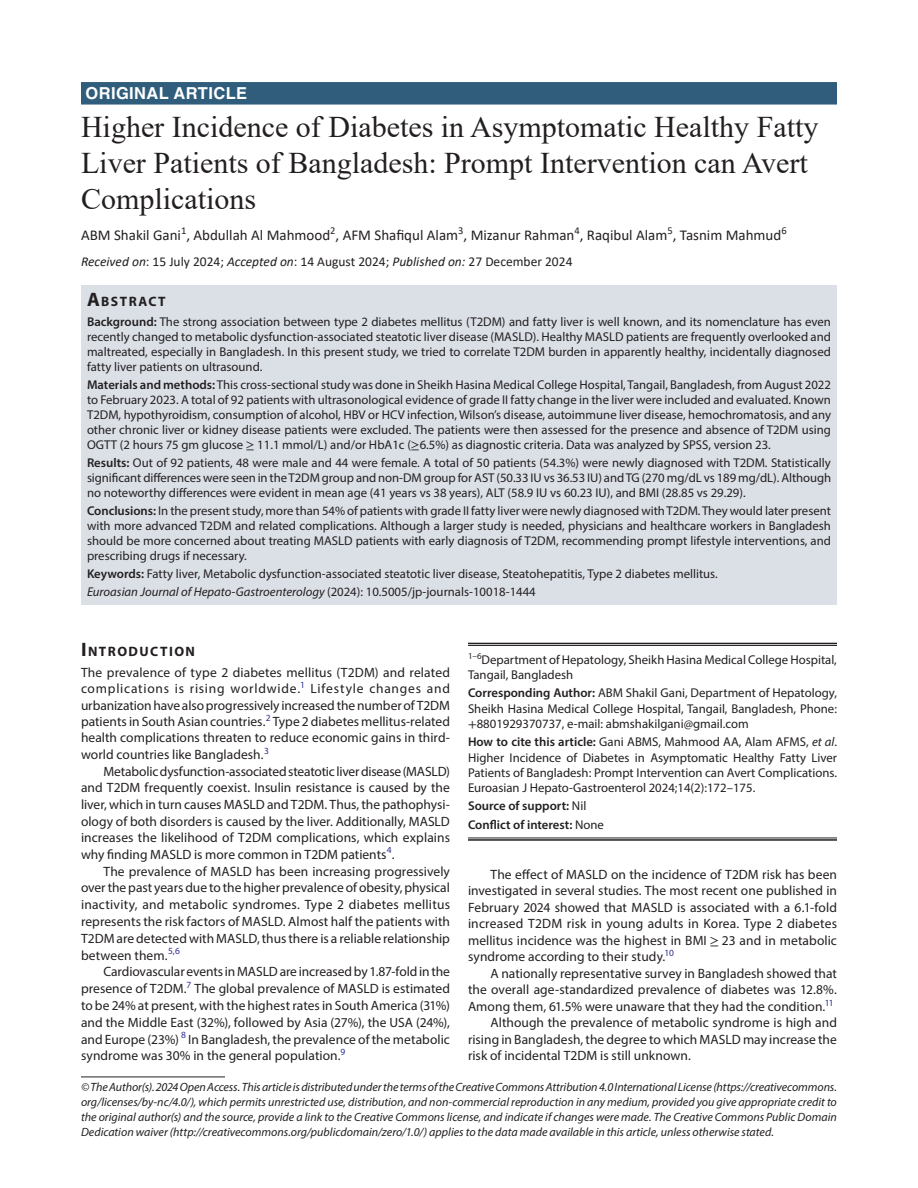
<style>
.page{position:relative;width:918px;height:1188px;background:#fff}
.page>*{position:absolute;margin:0;border:0;box-sizing:border-box;transform-origin:0 0}
.t1{font:30px/36px "Times New Roman";color:#231f20}
.ArticleType{font:700 16.5px "Helvetica LT Std";letter-spacing:.025em;color:#fff}
.AuthorName{font:15px "Calibri";color:#231f20}
.Head-1-first{font:700 13.65px "Myriad Pro";letter-spacing:.105em;color:#231f20}
.AbstractTitle{font:700 13.65px "Myriad Pro";letter-spacing:.105em;color:#231f20}
.Para-Indent{font:13.5px/16.8px "Myriad Pro";color:#231f20;text-align:justify}
.Para-NoIndent{font:13.5px/16.4px "Myriad Pro";color:#231f20;text-align:justify}
.PAS_History{font:13.5px "Calibri";color:#231f20}
.Abstract-Para-first{font:12.75px/15px "Myriad Pro";color:#231f20;text-align:justify}
.How_to_Cite{font:12.75px/15.3px "Myriad Pro";color:#231f20;text-align:justify}
.Corresponding_Author{font:12.75px/15.3px "Myriad Pro";color:#231f20;text-align:justify}
.Keywords{font:12.75px "Myriad Pro";color:#231f20}
.Affiliation-first{font:12.75px/15.3px "Myriad Pro";color:#231f20}
.JT_DOI{font:italic 12.75px "Myriad Pro";color:#231f20}
.COI{font:600 12.75px "Myriad Pro";color:#231f20}
.Source{font:600 12.75px "Myriad Pro";color:#231f20}
.FootNote{font:italic 12px/15px "Myriad Pro";color:#231f20;text-align:justify}
.s1{font-style:italic}
.s2{font-size:19.5px}
.s3{font-weight:600}
.s4{font-family:"STIX General"}
.s5{font-style:normal}
.s6{font-weight:400}
</style>
<div class="page">
<div style="left:81px;top:82px;width:756px;height:23px;background:#305d7c"></div>
<div style="left:81px;top:286px;width:756px;height:25px;background:#dbe0e7"></div>
<div style="left:81px;top:310px;width:756px;height:70px;background:#dbe0e7"></div>
<div style="left:81px;top:373px;width:756px;height:86px;background:#dbe0e7"></div>
<div style="left:81px;top:451px;width:756px;height:55px;background:#dbe0e7"></div>
<div style="left:81px;top:499px;width:756px;height:70px;background:#dbe0e7"></div>
<div style="left:81px;top:562px;width:756px;height:25px;background:#dbe0e7"></div>
<div style="left:81px;top:580px;width:756px;height:25px;background:#dbe0e7"></div>
<hr style="left:81px;top:1077px;width:144px;height:1px;background:#231f20">
<hr style="left:468px;top:643px;width:369px;height:1px;background:#231f20">
<hr style="left:468px;top:645px;width:369px;height:1px;background:#231f20">
<hr style="left:468px;top:838px;width:369px;height:1px;background:#231f20">
<hr style="left:468px;top:839px;width:369px;height:2px;background:#231f20">
<p class="ArticleType" style="left:86px;top:83px;width:163px">ORIGINAL ARTICLE</p>
<p class="t1" style="left:81px;top:108px;width:739px">Higher Incidence of Diabetes in Asymptomatic Healthy Fatty<br>Liver Patients of Bangladesh: Prompt Intervention can Avert<br>Complications</p>
<p class="AuthorName" style="left:81px;top:225px;width:707px">ABM Shakil Gani<sup>1</sup>, Abdullah Al Mahmood<sup>2</sup>, AFM Shafiqul Alam<sup>3</sup>, Mizanur Rahman<sup>4</sup>, Raqibul Alam<sup>5</sup>, Tasnim Mahmud<sup>6</sup></p>
<p class="PAS_History" style="left:81px;top:252px;width:493px"><span class="s1">Received on</span>: 15 July 2024; <span class="s1">Accepted on</span>: 14 August 2024; <span class="s1">Published on:</span> 27 December 2024</p>
<p class="AbstractTitle" style="left:87px;top:293px;width:80px"><span class="s2">A</span>BSTRACT</p>
<p class="Abstract-Para-first" style="left:87px;top:314px;width:746px"><span class="s3">Background:</span> The strong association between type 2 diabetes mellitus (T2DM) and fatty liver is well known, and its nomenclature has even recently changed to metabolic dysfunction-associated steatotic liver disease (MASLD). Healthy MASLD patients are frequently overlooked and maltreated, especially in Bangladesh. In this present study, we tried to correlate T2DM burden in apparently healthy, incidentally diagnosed fatty liver patients on ultrasound.</p>
<p class="Abstract-Para-first" style="left:87px;top:377px;width:746px"><span class="s3">Materials and methods:</span> This cross-sectional study was done in Sheikh Hasina Medical College Hospital, Tangail, Bangladesh, from August 2022 to February 2023. A total of 92 patients with ultrasonological evidence of grade II fatty change in the liver were included and evaluated. Known T2DM, hypothyroidism, consumption of alcohol, HBV or HCV infection, Wilson’s disease, autoimmune liver disease, hemochromatosis, and any other chronic liver or kidney disease patients were excluded. The patients were then assessed for the presence and absence of T2DM using OGTT (2 hours 75 gm glucose <span class="s4">≥</span> 11.1 mmol/L) and/or HbA1c (<span class="s4">≥</span>6.5%) as diagnostic criteria. Data was analyzed by SPSS, version 23.</p>
<p class="Abstract-Para-first" style="left:87px;top:455px;width:746px"><span class="s3">Results:</span> Out of 92 patients, 48 were male and 44 were female. A total of 50 patients (54.3%) were newly diagnosed with T2DM. Statistically significant differences were seen in the T2DM group and non-DM group for AST (50.33 IU vs 36.53 IU) and TG (270 mg/dL vs 189 mg/dL). Although no noteworthy differences were evident in mean age (41 years vs 38 years), ALT (58.9 IU vs 60.23 IU), and BMI (28.85 vs 29.29).</p>
<p class="Abstract-Para-first" style="left:87px;top:503px;width:746px"><span class="s3">Conclusions:</span> In the present study, more than 54% of patients with grade II fatty liver were newly diagnosed with T2DM. They would later present with more advanced T2DM and related complications. Although a larger study is needed, physicians and healthcare workers in Bangladesh should be more concerned about treating MASLD patients with early diagnosis of T2DM, recommending prompt lifestyle interventions, and prescribing drugs if necessary.</p>
<p class="Keywords" style="left:87px;top:566px;width:632px"><span class="s3">Keywords:</span> Fatty liver, Metabolic dysfunction-associated steatotic liver disease, Steatohepatitis, Type 2 diabetes mellitus.</p>
<p class="JT_DOI" style="left:87px;top:584px;width:450px">Euroasian Journal of Hepato-Gastroenterology <span class="s5">(2024): 10.5005/jp-journals-10018-1444</span></p>
<p class="Head-1-first" style="left:81px;top:642px;width:116px"><span class="s2">I</span>NTRODUCTION</p>
<p class="Para-NoIndent" style="left:81px;top:664px;width:371px">The prevalence of type 2 diabetes mellitus (T2DM) and related complications is rising worldwide.<sup>1</sup> Lifestyle changes and urbanization have also progressively increased the number of T2DM patients in South Asian countries.<sup>2</sup> Type 2 diabetes mellitus-related health complications threaten to reduce economic gains in third&shy;world countries like Bangladesh.<sup>3</sup></p>
<p class="Para-Indent" style="left:81px;top:763px;width:371px;text-indent:22px">Metabolic dysfunction-associated steatotic liver disease (MASLD) and T2DM frequently coexist. Insulin resistance is caused by the liver, which in turn causes MASLD and T2DM. Thus, the pathophysi&shy;ology of both disorders is caused by the liver. Additionally, MASLD increases the likelihood of T2DM complications, which explains why finding MASLD is more common in T2DM patients<sup>4</sup>.</p>
<p class="Para-Indent" style="left:81px;top:863px;width:371px;text-indent:22px">The prevalence of MASLD has been increasing progressively over the past years due to the higher prevalence of obesity, physical inactivity, and metabolic syndromes. Type 2 diabetes mellitus represents the risk factors of MASLD. Almost half the patients with T2DM are detected with MASLD, thus there is a reliable relationship between them.<sup>5,6</sup></p>
<p class="Para-Indent" style="left:81px;top:963px;width:371px;text-indent:22px">Cardiovascular events in MASLD are increased by 1.87‑fold in the presence of T2DM.<sup>7</sup> The global prevalence of MASLD is estimated to be 24% at present, with the highest rates in South America (31%) and the Middle East (32%), followed by Asia (27%), the USA (24%), and Europe (23%) <sup>8</sup> In Bangladesh, the prevalence of the metabolic syndrome was 30% in the general population.<sup>9</sup></p>
<p class="Affiliation-first" style="left:468px;top:652px;width:370px"><sup>1–6</sup>Department of Hepatology, Sheikh Hasina Medical College Hospital,<br>Tangail, Bangladesh</p>
<p class="Corresponding_Author" style="left:468px;top:685px;width:371px"><span class="s3">Corresponding Author:</span> ABM Shakil Gani, Department of Hepatology, Sheikh Hasina Medical College Hospital, Tangail, Bangladesh, Phone: <span class="s4">+</span>8801929370737, e-mail: abmshakilgani@gmail.com</p>
<p class="How_to_Cite" style="left:468px;top:734px;width:371px"><span class="s3">How to cite this article:</span> Gani ABMS, Mahmood AA, Alam AFMS, <span class="s1">et al</span>.<br>Higher Incidence of Diabetes in Asymptomatic Healthy Fatty Liver Patients of Bangladesh: Prompt Intervention can Avert Complications.<br>Euroasian J Hepato-Gastroenterol 2024;14(2):172–175.</p>
<p class="Source" style="left:468px;top:798px;width:120px">Source of support: <span class="s6">Nil</span></p>
<p class="COI" style="left:468px;top:816px;width:137px">Conflict of interest: <span class="s6">None</span></p>
<p class="Para-Indent" style="left:468px;top:866px;width:371px;text-indent:22px">The effect of MASLD on the incidence of T2DM risk has been investigated in several studies. The most recent one published in February 2024 showed that MASLD is associated with a 6.1-fold increased T2DM risk in young adults in Korea. Type 2 diabetes mellitus incidence was the highest in BMI <span class="s4">≥</span> 23 and in metabolic syndrome according to their study.<sup>10</sup></p>
<p class="Para-Indent" style="left:468px;top:965px;width:370px;text-indent:22px">A nationally representative survey in Bangladesh showed that the overall age-standardized prevalence of diabetes was 12.8%.<br>Among them, 61.5% were unaware that they had the condition.<sup>11</sup></p>
<p class="Para-Indent" style="left:468px;top:1014px;width:371px;text-indent:22px">Although the prevalence of metabolic syndrome is high and rising in Bangladesh, the degree to which MASLD may increase the risk of incidental T2DM is still unknown.</p>
<p class="FootNote" style="left:81px;top:1079px;width:758px">© The Author(s). 2024 Open Access. This article is distributed under the terms of the Creative Commons Attribution 4.0 International License (https://creativecommons. org/licenses/by-nc/4.0/), which permits unrestricted use, distribution, and non-commercial reproduction in any medium, provided you give appropriate credit to the original author(s) and the source, provide a link to the Creative Commons license, and indicate if changes were made. The Creative Commons Public Domain Dedication waiver (http://creativecommons.org/publicdomain/zero/1.0/) applies to the data made available in this article, unless otherwise stated.</p>
</div>
